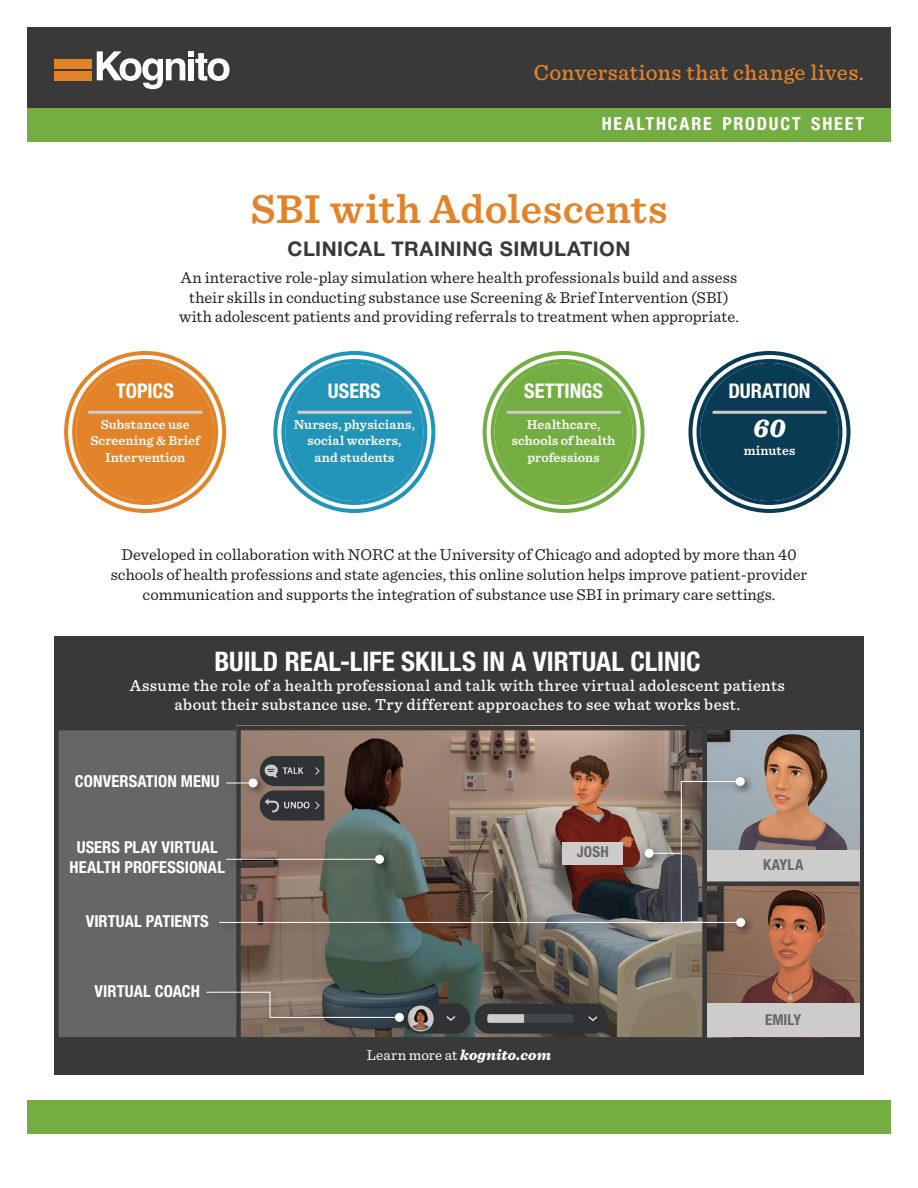
<style>
.page{position:relative;width:918px;height:1188px;background:#fff}
.page>*{position:absolute;margin:0;border:0;box-sizing:border-box;transform-origin:0 0}
.t1{font:600 42px "Sentinel";letter-spacing:.005em;color:#e38329}
.t2{font:700 condensed 27px "Helvetica Neue LT Std";color:#fff}
.t3{font:italic 900 27px "Sentinel";color:#fff}
.t4{font:500 22.5px "Sentinel";letter-spacing:.02em;color:#e38329}
.t5{font:700 condensed 20.25px "Helvetica Neue LT Std";color:#fff}
.t6{font:700 20.25px "Helvetica Neue LT Std";letter-spacing:.025em;color:#383938}
.t7{font:700 condensed 18px "Helvetica Neue LT Std";letter-spacing:.1em;color:#fff}
.t8{font:16.5px/19.8px "Sentinel";color:#231f20;text-align:center}
.t9{font:500 16.5px/19.8px "Sentinel";letter-spacing:.025em;color:#fff;text-align:center}
.t10{font:700 condensed 16.5px/19.8px "Helvetica Neue LT Std";letter-spacing:.005em;color:#fff;text-align:center}
.t11{font:15px "Sentinel";letter-spacing:.005em;color:#fff}
.t12{font:700 condensed 15px "Helvetica Neue LT Std";letter-spacing:.005em;color:#656666}
.t13{font:600 13.5px/16.2px "Sentinel";letter-spacing:.01em;color:#fff;text-align:center}
.s1{font-weight:900;font-style:italic}
</style>
<div class="page">
<div style="left:27px;top:27px;width:864px;height:81px;background:#383938"></div>
<div style="left:27px;top:108px;width:864px;height:34px;background:#74ae42"></div>
<div style="left:27px;top:1100px;width:864px;height:34px;background:#74ae42"></div>
<div style="left:279px;top:357px;width:150px;height:150px;background:#2394b9;border-radius:50%"></div>
<div style="left:273px;top:351px;width:162px;height:162px;border:12px solid #fff;border-radius:50%"></div>
<div style="left:273px;top:351px;width:162px;height:162px;border:4px solid #2394b9;border-radius:50%"></div>
<div style="left:281px;top:359px;width:146px;height:146px;border:4px solid #2394b9;border-radius:50%"></div>
<div style="left:695px;top:357px;width:150px;height:150px;background:#093b54;border-radius:50%"></div>
<div style="left:689px;top:351px;width:162px;height:162px;border:12px solid #fff;border-radius:50%"></div>
<div style="left:689px;top:351px;width:162px;height:162px;border:4px solid #093b54;border-radius:50%"></div>
<div style="left:697px;top:359px;width:145px;height:146px;border:4px solid #093b54;border-radius:50%"></div>
<div style="left:489px;top:357px;width:150px;height:150px;background:#74ae42;border-radius:50%"></div>
<div style="left:483px;top:351px;width:162px;height:162px;border:12px solid #fff;border-radius:50%"></div>
<div style="left:483px;top:351px;width:162px;height:162px;border:4px solid #74ae42;border-radius:50%"></div>
<div style="left:491px;top:359px;width:146px;height:146px;border:4px solid #74ae42;border-radius:50%"></div>
<div style="left:70px;top:357px;width:150px;height:150px;background:#e38329;border-radius:50%"></div>
<div style="left:64px;top:351px;width:162px;height:162px;border:12px solid #fff;border-radius:50%"></div>
<div style="left:64px;top:351px;width:162px;height:162px;border:4px solid #e38329;border-radius:50%"></div>
<div style="left:72px;top:359px;width:146px;height:146px;border:4px solid #e38329;border-radius:50%"></div>
<hr style="left:298px;top:411px;width:114px;height:3px;background:#ceccca">
<hr style="left:88px;top:411px;width:114px;height:3px;background:#ceccca">
<hr style="left:713px;top:411px;width:114px;height:3px;background:#ceccca">
<hr style="left:507px;top:411px;width:114px;height:3px;background:#ceccca">
<div style="left:54px;top:59px;width:37px;height:10px;background:#e38329"></div>
<div style="left:54px;top:71px;width:37px;height:9px;background:#e38329"></div>
<svg style="left:97px;top:51px;width:133px;height:38px"></svg>
<div style="left:54px;top:1041px;width:810px;height:34px;background:#383938"></div>
<div style="left:54px;top:726px;width:190px;height:316px;background:#656666;border:4px solid #383938"></div>
<div style="left:54px;top:636px;width:810px;height:91px;background:#383938"></div>
<img style="left:241px;top:731px;width:461px;height:306px">
<div style="left:236px;top:726px;width:471px;height:316px;border:4px solid #383938"></div>
<div style="left:223px;top:774px;width:45px;height:24px;background:#231f20;opacity:.75"></div>
<svg style="left:226px;top:783px;width:23px;height:1px"></svg>
<div style="left:249px;top:778px;width:9px;height:9px;background:#fff;border-radius:50%"></div>
<div style="left:703px;top:726px;width:161px;height:316px;border:4px solid #383938"></div>
<img style="left:707px;top:730px;width:152px;height:273px">
<div style="left:707px;top:1003px;width:152px;height:34px;background:#ceccca"></div>
<div style="left:707px;top:850px;width:152px;height:34px;background:#ceccca"></div>
<div style="left:707px;top:881px;width:152px;height:5px;background:#383938"></div>
<div style="left:562px;top:842px;width:61px;height:23px;background:#ceccca"></div>
<div style="left:216px;top:914px;width:540px;height:24px;background:#231f20;opacity:.75"></div>
<hr style="left:219px;top:922px;width:522px;height:1px;background:#fff">
<div style="left:736px;top:918px;width:9px;height:9px;background:#fff;border-radius:50%"></div>
<div style="left:678px;top:773px;width:78px;height:24px;background:#231f20;opacity:.75"></div>
<hr style="left:681px;top:781px;width:59px;height:1px;background:#fff">
<div style="left:736px;top:777px;width:9px;height:9px;background:#fff;border-radius:50%"></div>
<div style="left:676px;top:778px;width:17px;height:154px;background:#231f20;opacity:.75"></div>
<hr style="left:681px;top:781px;width:1px;height:141px;background:#fff">
<div style="left:641px;top:845px;width:50px;height:23px;background:#231f20;opacity:.75"></div>
<hr style="left:649px;top:853px;width:33px;height:1px;background:#fff">
<div style="left:645px;top:849px;width:9px;height:9px;background:#fff;border-radius:50%"></div>
<div style="left:223px;top:851px;width:171px;height:23px;background:#231f20;opacity:.75"></div>
<hr style="left:226px;top:859px;width:154px;height:1px;background:#fff">
<div style="left:375px;top:855px;width:9px;height:9px;background:#fff;border-radius:50%"></div>
<div style="left:203px;top:987px;width:211px;height:46px;background:#231f20;opacity:.75"></div>
<svg style="left:206px;top:991px;width:194px;height:27px;background:#6b6a69"></svg>
<div style="left:395px;top:1013px;width:9px;height:9px;background:#fff;border-radius:50%"></div>
<p class="t4" style="left:534px;top:56px;width:332px">Conversations that change lives.</p>
<p class="t7" style="left:602px;top:112px;width:264px">HEALTHCARE PRODUCT SHEET</p>
<p class="t1" style="left:251px;top:176px;width:418px">SBI with Adolescents</p>
<p class="t6" style="left:288px;top:237px;width:344px">CLINICAL TRAINING SIMULATION</p>
<p class="t8" style="left:179px;top:266px;width:561px">An interactive role-play simulation where health professionals build and assess their skills in conducting substance use Screening &amp; Brief Intervention (SBI) with adolescent patients and providing referrals to treatment when appropriate.</p>
<p class="t5" style="left:116px;top:379px;width:60px">TOPICS</p>
<p class="t13" style="left:90px;top:416px;width:111px">Substance use<br>Screening &amp; Brief<br>Intervention</p>
<p class="t5" style="left:328px;top:379px;width:54px">USERS</p>
<p class="t13" style="left:294px;top:416px;width:123px">Nurses, physicians, social workers,<br>and students</p>
<p class="t5" style="left:524px;top:379px;width:80px">SETTINGS</p>
<p class="t13" style="left:512px;top:416px;width:105px">Healthcare, schools of health professions</p>
<p class="t5" style="left:728px;top:379px;width:84px">DURATION</p>
<p class="t3" style="left:753px;top:406px;width:34px">60</p>
<p class="t13" style="left:744px;top:442px;width:53px">minutes</p>
<p class="t8" style="left:111px;top:544px;width:698px">Developed in collaboration with NORC at the University of Chicago and adopted by more than 40 schools of health professions and state agencies, this online solution helps improve patient-provider communication and supports the integration of substance use SBI in primary care settings.</p>
<p class="t2" style="left:214px;top:645px;width:488px">BUILD REAL-LIFE SKILLS IN A VIRTUAL CLINIC</p>
<p class="t9" style="left:130px;top:674px;width:656px">Assume the role of a health professional and talk with three virtual adolescent patients about their substance use. Try different approaches to see what works best.</p>
<p class="t10" style="left:75px;top:771px;width:146px">CONVERSATION MENU</p>
<p class="t10" style="left:70px;top:837px;width:157px">USERS PLAY VIRTUAL<br>HEALTH PROFESSIONAL</p>
<p class="t10" style="left:86px;top:911px;width:125px">VIRTUAL PATIENTS</p>
<p class="t10" style="left:95px;top:981px;width:107px">VIRTUAL COACH</p>
<p class="t12" style="left:577px;top:843px;width:33px">JOSH</p>
<p class="t11" style="left:367px;top:1044px;width:186px">Learn more at <span class="s1">kognito.com</span></p>
<p class="t12" style="left:763px;top:856px;width:42px">KAYLA</p>
<p class="t12" style="left:765px;top:1010px;width:38px">EMILY</p>
</div>
